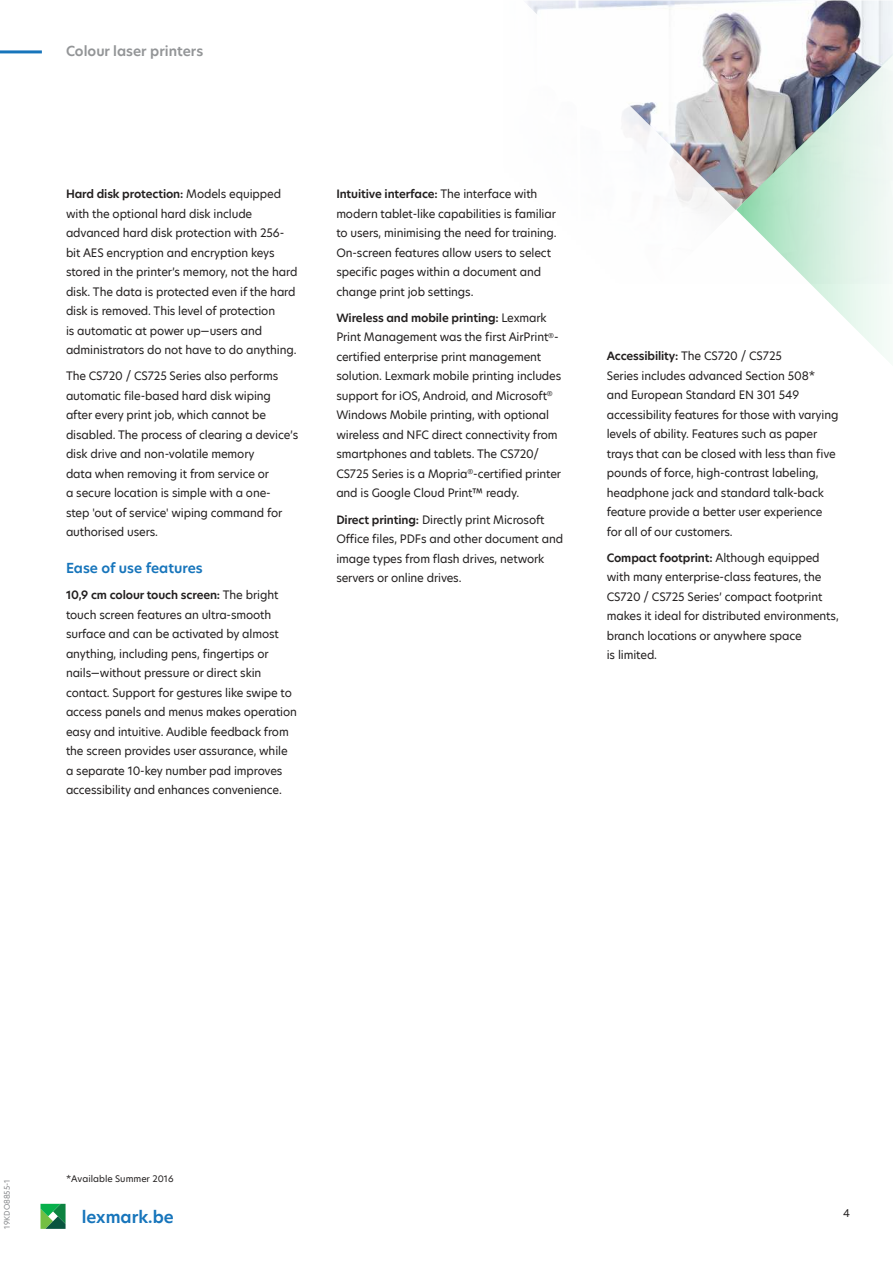
<style>
.page{position:relative;width:893px;height:1263px;background:#fff}
.page>*{position:absolute;margin:0;border:0;box-sizing:border-box;transform-origin:0 0}
.t1{font:600 16.5px "TP Hero";color:#1775bb}
.t2{font:600 13.5px "TP Hero";color:#939597}
.t3{font:600 13.5px "TP Hero";color:#1775bb}
.t4{font:11.25px/19.5px "TP Hero";letter-spacing:-.01em;color:#221f1f}
.t5{font:10.5px "TP Hero";color:#221f1f}
.t6{font:8.7px "TP Hero";color:#221f1f}
.t7{font:7.5px "TP Hero";color:#87898c}
.s1{font-weight:600}
</style>
<div class="page">
<hr style="left:0;top:50px;width:42px;height:3px;background:#1775bb">
<svg style="left:41px;top:1204px;width:25px;height:25px"></svg>
<svg style="left:527px;top:0;width:366px;height:213px"></svg>
<svg style="left:736px;top:40px;width:157px;height:319px"></svg>
<p class="t2" style="left:66px;top:42px;width:139px">Colour laser printers</p>
<p class="t4" style="left:66px;top:184px;width:233px"><span class="s1">Hard disk protection:</span> Models equipped with the optional hard disk include advanced hard disk protection with 256- bit AES encryption and encryption keys stored in the printer’s memory, not the hard disk. The data is protected even if the hard disk is removed. This level of protection<br>is automatic at power up—users and administrators do not have to do anything.</p>
<p class="t4" style="left:66px;top:366px;width:234px">The CS720 / CS725 Series also performs automatic ile-based hard disk wiping after every print job, which cannot be disabled. The process of clearing a device’s disk drive and non-volatile memory<br>data when removing it from service or<br>a secure location is simple with a one-<br>step 'out of service' wiping command for authorised users.</p>
<p class="t3" style="left:66px;top:559px;width:138px">Ease of use features</p>
<p class="t4" style="left:66px;top:585px;width:232px"><span class="s1">10,9 cm colour touch screen:</span> The bright touch screen features an ultra-smooth surface and can be activated by almost anything, including pens, ingertips or nails—without pressure or direct skin contact. Support for gestures like swipe to access panels and menus makes operation easy and intuitive. Audible feedback from the screen provides user assurance, while a separate 10-key number pad improves accessibility and enhances convenience.</p>
<p class="t4" style="left:336px;top:184px;width:222px"><span class="s1">Intuitive interface:</span> The interface with modern tablet-like capabilities is familiar to users, minimising the need for training.<br>On-screen features allow users to select speciic pages within a document and change print job settings.</p>
<p class="t4" style="left:336px;top:308px;width:227px"><span class="s1">Wireless and mobile printing:</span> Lexmark Print Management was the irst AirPrint<sup>®</sup>- certiied enterprise print management solution. Lexmark mobile printing includes support for iOS, Android, and Microsoft<sup>® </sup>Windows Mobile printing, with optional wireless and NFC direct connectivity from smartphones and tablets. The CS720/ CS725 Series is a Mopria<sup>®</sup>-certiied printer and is Google Cloud Print™ ready.</p>
<p class="t4" style="left:336px;top:509px;width:228px"><span class="s1">Direct printing:</span> Directly print Microsoft Ofice iles, PDFs and other document and image types from lash drives, network servers or online drives.</p>
<p class="t4" style="left:607px;top:346px;width:233px"><span class="s1">Accessibility:</span> The CS720 / CS725<br>Series includes advanced Section 508* and European Standard EN 301 549 accessibility features for those with varying levels of ability. Features such as paper trays that can be closed with less than ive pounds of force, high-contrast labeling, headphone jack and standard talk-back feature provide a better user experience for all of our customers.</p>
<p class="t4" style="left:607px;top:548px;width:233px"><span class="s1">Compact footprint:</span> Although equipped with many enterprise-class features, the CS720 / CS725 Series’ compact footprint makes it ideal for distributed environments, branch locations or anywhere space<br>is limited.</p>
<p class="t7" style="left:3px;top:1229px;width:51px;rotate:-90deg">19KDO8855-1</p>
<p class="t6" style="left:66px;top:1173px;width:109px">*Available Summer 2016</p>
<h1 class="t1" style="left:82px;top:1206px;width:93px">lexmark.be</h1>
<p class="t5" style="left:843px;top:1206px;width:8px">4</p>
</div>
